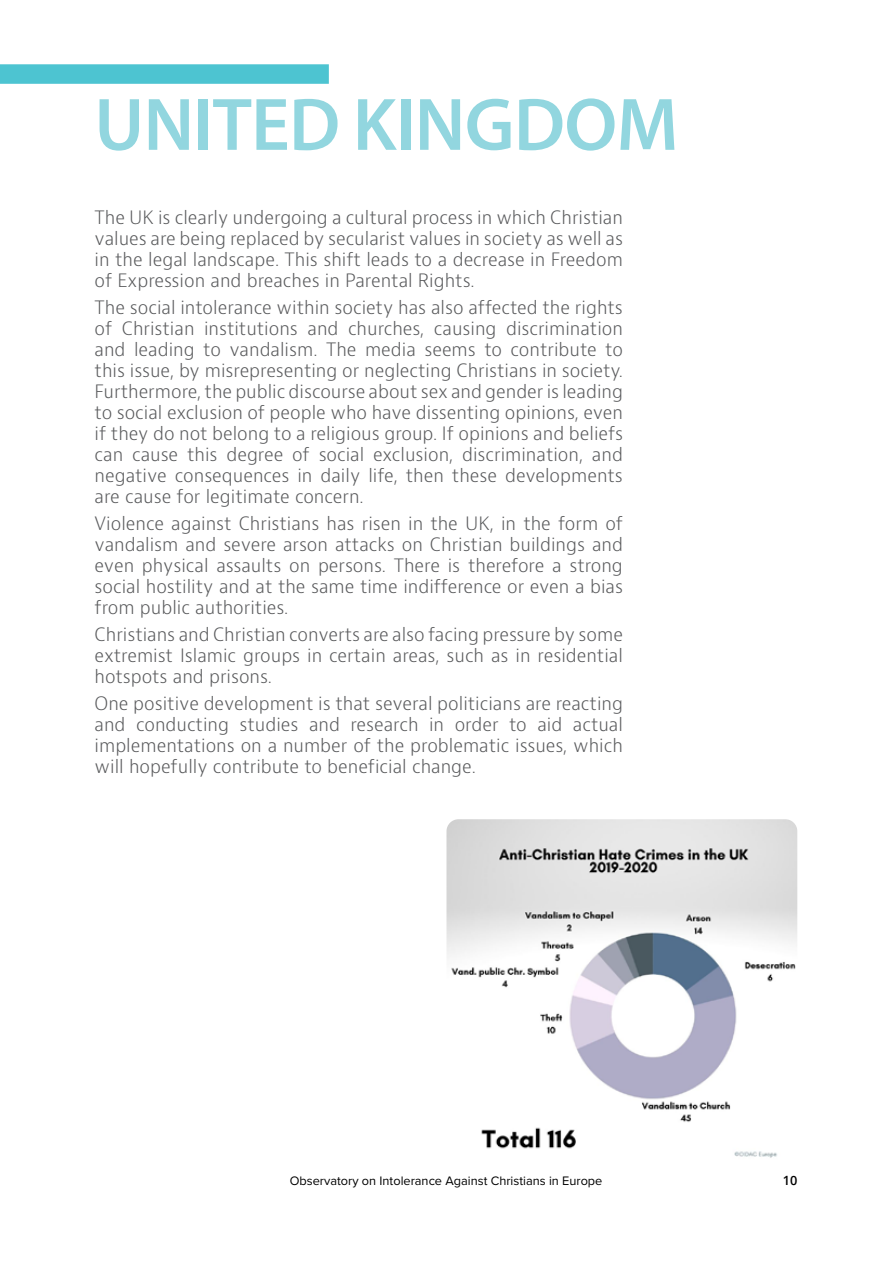
<style>
.page{position:relative;width:893px;height:1263px;background:#fff}
.page>*{position:absolute;margin:0;border:0;box-sizing:border-box;transform-origin:0 0}
.t1{font:600 75px "Myriad Pro";letter-spacing:-.01em;color:#92d6df}
.t2{font:300 18px/21px "Bernino Sans";color:#58595b;text-align:justify}
.t3{font:12.75px "Proxima Nova";color:#000}
.t4{font:600 12.75px "Open Sans";color:#000}
</style>
<div class="page">
<div style="left:0;top:64px;width:329px;height:20px;background:#4dc4d1"></div>
<img style="left:446px;top:819px;width:351px;height:339px">
<h1 class="t1" style="left:94px;top:77px;width:586px">UNITED KINGDOM</h1>
<p class="t2" style="left:95px;top:207px;width:530px">The UK is clearly undergoing a cultural process in which Christian values are being replaced by secularist values in society as well as in the legal landscape. This shift leads to a decrease in Freedom of Expression and breaches in Parental Rights.</p>
<p class="t2" style="left:95px;top:297px;width:530px">The social intolerance within society has also affected the rights of Christian institutions and churches, causing discrimination and leading to vandalism. The media seems to contribute to this issue, by misrepresenting or neglecting Christians in society.<br>Furthermore, the public discourse about sex and gender is leading to social exclusion of people who have dissenting opinions, even if they do not belong to a religious group. If opinions and beliefs can cause this degree of social exclusion, discrimination, and negative consequences in daily life, then these developments are cause for legitimate concern.</p>
<p class="t2" style="left:95px;top:513px;width:530px">Violence against Christians has risen in the UK, in the form of vandalism and severe arson attacks on Christian buildings and even physical assaults on persons. There is therefore a strong social hostility and at the same time indifference or even a bias from public authorities.</p>
<p class="t2" style="left:95px;top:624px;width:530px">Christians and Christian converts are also facing pressure by some extremist Islamic groups in certain areas, such as in residential hotspots and prisons.</p>
<p class="t2" style="left:95px;top:693px;width:530px">One positive development is that several politicians are reacting and conducting studies and research in order to aid actual implementations on a number of the problematic issues, which will hopefully contribute to beneficial change.</p>
<p class="t3" style="left:290px;top:1171px;width:314px">Observatory on Intolerance Against Christians in Europe</p>
<p class="t4" style="left:783px;top:1171px;width:16px">10</p>
</div>
